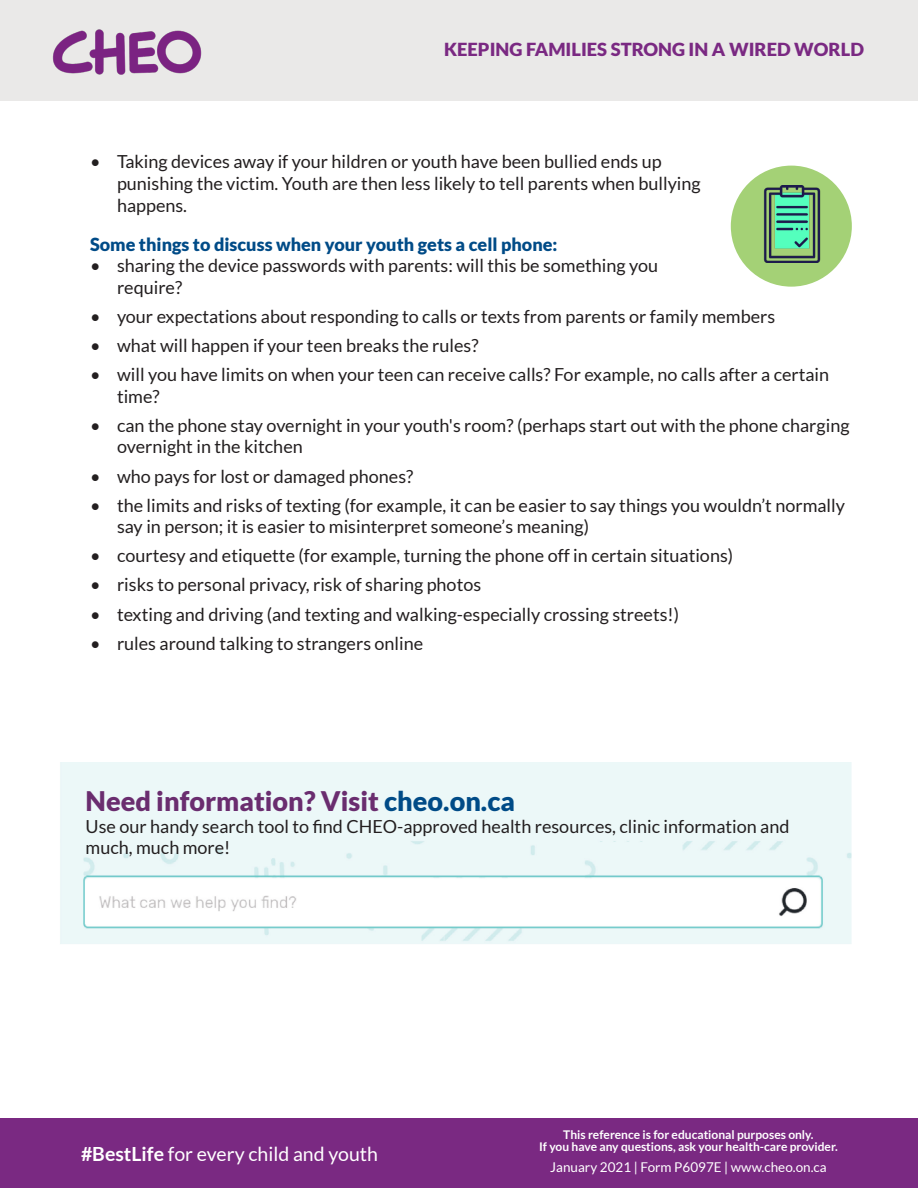
<style>
.page{position:relative;width:918px;height:1188px;background:#fff}
.page>*{position:absolute;margin:0;border:0;box-sizing:border-box;transform-origin:0 0}
.t1{font:900 27px "Lato";color:#6a2d6f}
.t2{font:19.5px "Lato";color:#fff}
.t3{font:18px/21.6px "Lato";color:#231f20}
.t4{font:900 18px "Lato";color:#004b87}
.t5{font:900 18px "Lato";color:#7a2982}
.t6{font:13.5px "Lato";color:#fff}
.t7{font:700 12px/12px "Lato";color:#fff;text-align:center}
.s1{color:#004b87}
.s2{font-weight:700}
</style>
<div class="page">
<div style="left:0;top:0;width:918px;height:101px;background:#eae9e8"></div>
<img style="left:52px;top:29px;width:150px;height:46px">
<div style="left:0;top:1119px;width:918px;height:69px;background:#7a2982"></div>
<img style="left:60px;top:762px;width:792px;height:182px">
<div style="left:731px;top:166px;width:121px;height:121px;background:#a4d176;border-radius:50%"></div>
<img style="left:763px;top:185px;width:58px;height:78px">
<p class="t5" style="left:444px;top:39px;width:421px">KEEPING FAMILIES STRONG IN A WIRED WORLD</p>
<p class="t3" style="left:117px;top:151px;width:585px;text-indent:-27px">• Taking devices away if your hildren or youth have been bullied ends up punishing the victim. Youth are then less likely to tell parents when bullying happens.</p>
<p class="t4" style="left:90px;top:234px;width:469px">Some things to discuss when your youth gets a cell phone:</p>
<p class="t3" style="left:117px;top:255px;width:543px;text-indent:-27px">• sharing the device passwords with parents: will this be something you require?</p>
<p class="t3" style="left:90px;top:305px;width:687px">• your expectations about responding to calls or texts from parents or family members</p>
<p class="t3" style="left:90px;top:335px;width:390px">• what will happen if your teen breaks the rules?</p>
<p class="t3" style="left:117px;top:364px;width:714px;text-indent:-27px">• will you have limits on when your teen can receive calls? For example, no calls after a certain time?</p>
<p class="t3" style="left:117px;top:414px;width:734px;text-indent:-27px">• can the phone stay overnight in your youth's room? (perhaps start out with the phone charging overnight in the kitchen</p>
<p class="t3" style="left:90px;top:465px;width:325px">• who pays for lost or damaged phones?</p>
<p class="t3" style="left:117px;top:494px;width:730px;text-indent:-27px">• the limits and risks of texting (for example, it can be easier to say things you wouldn’t normally say in person; it is easier to misinterpret someone’s meaning)</p>
<p class="t3" style="left:90px;top:545px;width:645px">• courtesy and etiquette (for example, turning the phone off in certain situations)</p>
<p class="t3" style="left:90px;top:574px;width:393px">• risks to personal privacy, risk of sharing photos</p>
<p class="t3" style="left:90px;top:603px;width:591px">• texting and driving (and texting and walking-especially crossing streets!)</p>
<p class="t3" style="left:90px;top:632px;width:335px">• rules around talking to strangers online</p>
<h2 class="t1" style="left:86px;top:785px;width:431px">Need information? Visit <span class="s1">cheo.on.ca</span></h2>
<p class="t3" style="left:86px;top:815px;width:705px">Use our handy search tool to find CHEO-approved health resources, clinic information and much, much more!</p>
<p class="t2" style="left:81px;top:1143px;width:298px"><span class="s2">#BestLife</span> for every child and youth</p>
<p class="t7" style="left:539px;top:1129px;width:300px">This reference is for educational purposes only.<br>If you have any questions, ask your health-care provider.</p>
<p class="t6" style="left:550px;top:1160px;width:278px">January 2021 | Form P6097E | www.cheo.on.ca</p>
</div>
